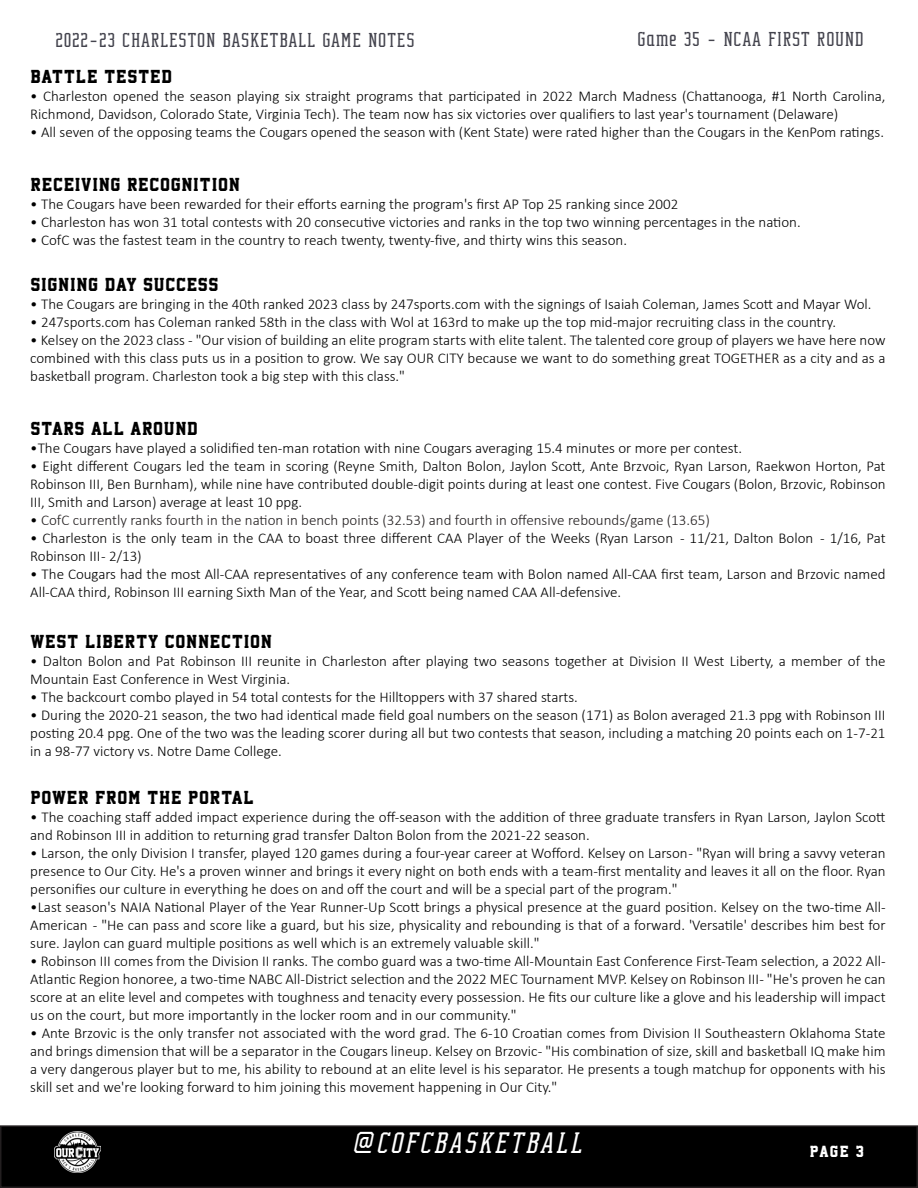
<style>
.page{position:relative;width:918px;height:1188px;background:#fff}
.page>*{position:absolute;margin:0;border:0;box-sizing:border-box;transform-origin:0 0}
.t1{font:italic 100 condensed 33px "Collegium";letter-spacing:.04em;color:#fff}
.t2{font:100 condensed 22.5px "Collegium";color:#44444e}
.t3{font:21px "Collegium";color:#000}
.t4{font:18px "Collegium";color:#fff}
.t5{font:300 15px/18px "Calibri";color:#000;text-align:justify}
.t6{font:300 15px "Calibri";color:#231f20}
.s1{color:#000}
</style>
<div class="page">
<div style="left:1px;top:1126px;width:916px;height:61px;background:#000"></div>
<div style="left:0;top:1125px;width:918px;height:63px;border:2px solid #231f20"></div>
<img style="left:54px;top:1132px;width:46px;height:40px">
<h2 class="t2" style="left:55px;top:28px;width:361px">2022-23 CHARLESTON BASKETBALL GAME NOTES</h2>
<h2 class="t2" style="left:637px;top:28px;width:228px">Game 35 - NCAA FIRST ROUND</h2>
<p class="t3" style="left:30px;top:63px;width:144px">BATTLE TESTED</p>
<p class="t5" style="left:30px;top:87px;width:857px">• Charleston opened the season playing six straight programs that participated in 2022 March Madness (Chattanooga, #1 North Carolina,<br>Richmond, Davidson, Colorado State, Virginia Tech). The team now has six victories over qualifiers to last year's tournament (Delaware)</p>
<p class="t5" style="left:30px;top:123px;width:855px">• All seven of the opposing teams the Cougars opened the season with (Kent State) were rated higher than the Cougars in the KenPom ratings.</p>
<p class="t3" style="left:30px;top:171px;width:212px">RECEIVING RECOGNITION</p>
<p class="t5" style="left:30px;top:195px;width:650px">• The Cougars have been rewarded for their efforts earning the program's first AP Top 25 ranking since 2002</p>
<p class="t5" style="left:30px;top:213px;width:772px">• Charleston has won 31 total contests with 20 consecutive victories and ranks in the top two winning percentages in the nation.</p>
<p class="t5" style="left:30px;top:231px;width:598px">• CofC was the fastest team in the country to reach twenty, twenty-five, and thirty wins this season.</p>
<p class="t3" style="left:30px;top:271px;width:190px">SIGNING DAY SUCCESS</p>
<p class="t5" style="left:30px;top:295px;width:843px">• The Cougars are bringing in the 40th ranked 2023 class by 247sports.com with the signings of Isaiah Coleman, James Scott and Mayar Wol.</p>
<p class="t5" style="left:30px;top:313px;width:807px">• 247sports.com has Coleman ranked 58th in the class with Wol at 163rd to make up the top mid-major recruiting class in the country.</p>
<p class="t5" style="left:30px;top:331px;width:857px">• Kelsey on the 2023 class - "Our vision of building an elite program starts with elite talent. The talented core group of players we have here now combined with this class puts us in a position to grow. We say OUR CITY because we want to do something great TOGETHER as a city and as a basketball program. Charleston took a big step with this class."</p>
<p class="t3" style="left:30px;top:415px;width:169px">STARS ALL AROUND</p>
<p class="t5" style="left:30px;top:439px;width:713px">•The Cougars have played a solidified ten-man rotation with nine Cougars averaging 15.4 minutes or more per contest.</p>
<p class="t5" style="left:30px;top:457px;width:857px">• Eight different Cougars led the team in scoring (Reyne Smith, Dalton Bolon, Jaylon Scott, Ante Brzvoic, Ryan Larson, Raekwon Horton, Pat Robinson III, Ben Burnham), while nine have contributed double-digit points during at least one contest. Five Cougars (Bolon, Brzovic, Robinson III, Smith and Larson) average at least 10 ppg.</p>
<p class="t6" style="left:30px;top:510px;width:681px"><span class="s1">•</span> CofC currently ranks fourth in the nation in bench points (32.53) and fourth in offensive rebounds/game (13.65)</p>
<p class="t5" style="left:30px;top:529px;width:857px">• Charleston is the only team in the CAA to boast three different CAA Player of the Weeks (Ryan Larson - 11/21, Dalton Bolon - 1/16, Pat<br>Robinson III - 2/13)</p>
<p class="t5" style="left:30px;top:565px;width:857px">• The Cougars had the most All-CAA representatives of any conference team with Bolon named All-CAA first team, Larson and Brzovic named<br>All-CAA third, Robinson III earning Sixth Man of the Year, and Scott being named CAA All-defensive.</p>
<p class="t3" style="left:30px;top:628px;width:244px">WEST LIBERTY CONNECTION</p>
<p class="t5" style="left:30px;top:652px;width:857px">• Dalton Bolon and Pat Robinson III reunite in Charleston after playing two seasons together at Division II West Liberty, a member of the<br>Mountain East Conference in West Virginia.</p>
<p class="t5" style="left:30px;top:688px;width:549px">• The backcourt combo played in 54 total contests for the Hilltoppers with 37 shared starts.</p>
<p class="t5" style="left:30px;top:706px;width:857px">• During the 2020-21 season, the two had identical made field goal numbers on the season (171) as Bolon averaged 21.3 ppg with Robinson III posting 20.4 ppg. One of the two was the leading scorer during all but two contests that season, including a matching 20 points each on 1-7-21 in a 98-77 victory vs. Notre Dame College.</p>
<p class="t3" style="left:30px;top:784px;width:225px">POWER FROM THE PORTAL</p>
<p class="t5" style="left:30px;top:808px;width:857px">• The coaching staff added impact experience during the off-season with the addition of three graduate transfers in Ryan Larson, Jaylon Scott and Robinson III in addition to returning grad transfer Dalton Bolon from the 2021-22 season.</p>
<p class="t5" style="left:30px;top:844px;width:857px">• Larson, the only Division I transfer, played 120 games during a four-year career at Wofford. Kelsey on Larson - "Ryan will bring a savvy veteran presence to Our City. He's a proven winner and brings it every night on both ends with a team-first mentality and leaves it all on the floor. Ryan personifies our culture in everything he does on and off the court and will be a special part of the program."</p>
<p class="t5" style="left:30px;top:898px;width:857px">•Last season's NAIA National Player of the Year Runner-Up Scott brings a physical presence at the guard position. Kelsey on the two-time All-American - "He can pass and score like a guard, but his size, physicality and rebounding is that of a forward. 'Versatile' describes him best for sure. Jaylon can guard multiple positions as well which is an extremely valuable skill."</p>
<p class="t5" style="left:30px;top:952px;width:857px">• Robinson III comes from the Division II ranks. The combo guard was a two-time All-Mountain East Conference First-Team selection, a 2022 All-Atlantic Region honoree, a two-time NABC All-District selection and the 2022 MEC Tournament MVP. Kelsey on Robinson III - "He's proven he can score at an elite level and competes with toughness and tenacity every possession. He fits our culture like a glove and his leadership will impact us on the court, but more importantly in the locker room and in our community."</p>
<p class="t5" style="left:30px;top:1024px;width:857px">• Ante Brzovic is the only transfer not associated with the word grad. The 6-10 Croatian comes from Division II Southeastern Oklahoma State and brings dimension that will be a separator in the Cougars lineup. Kelsey on Brzovic - "His combination of size, skill and basketball IQ make him a very dangerous player but to me, his ability to rebound at an elite level is his separator. He presents a tough matchup for opponents with his skill set and we're looking forward to him joining this movement happening in Our City."</p>
<h1 class="t1" style="left:350px;top:1126px;width:234px">@COFCBASKETBALL</h1>
<p class="t4" style="left:810px;top:1140px;width:56px">PAGE 3</p>
</div>
